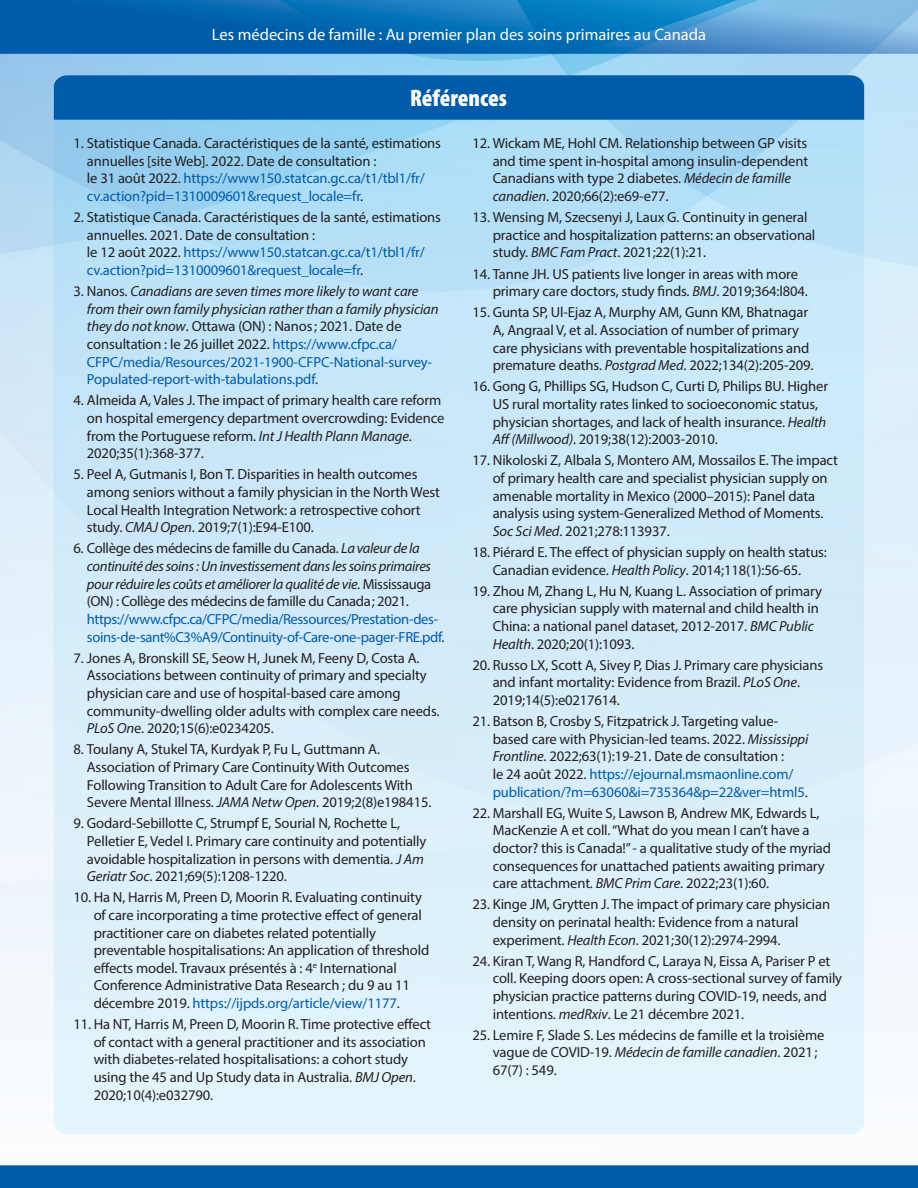
<style>
.page{position:relative;width:918px;height:1188px;background:#fff}
.page>*{position:absolute;margin:0;border:0;box-sizing:border-box;transform-origin:0 0}
.t1{font:900 condensed 24px "Myriad Pro";color:#fff}
.t2{font:16.5px "Myriad Pro";color:#fff}
.t3{font:14.7px/17.7px "Myriad Pro";letter-spacing:-.01em;color:#231f20}
.t4{font:14.7px/17.7px "Myriad Pro";letter-spacing:-.025em;color:#015ba9}
.s1{color:#015ba9}
.s2{color:#231f20}
.s3{font-style:italic;color:#231f20}
.s4{font-style:italic}
</style>
<div class="page">
<img style="left:0;top:0;width:918px;height:1188px">
<p class="t2" style="left:212px;top:24px;width:496px">Les médecins de famille : Au premier plan des soins primaires au Canada</p>
<p class="t1" style="left:410px;top:84px;width:98px">Références</p>
<p class="t3" style="left:87px;top:134px;width:356px;text-indent:-14px">1. Statistique Canada. Caractéristiques de la santé, estimations annuelles [site Web]. 2022. Date de consultation :<br>le 31 août 2022. <span class="s1">https://www150.statcan.gc.ca/t1/tbl1/fr/ cv.action?pid=1310009601&amp;request_locale=fr</span>.</p>
<p class="t3" style="left:87px;top:208px;width:356px;text-indent:-14px">2. Statistique Canada. Caractéristiques de la santé, estimations annuelles. 2021. Date de consultation :<br>le 12 août 2022. <span class="s1">https://www150.statcan.gc.ca/t1/tbl1/fr/ cv.action?pid=1310009601&amp;request_locale=fr</span>.</p>
<p class="t4" style="left:87px;top:282px;width:353px;text-indent:-14px"><span class="s2">3. Nanos.</span> <span class="s3">Canadians are seven times more likely to want care from their own family physician rather than a family physician they do not know</span><span class="s2">. Ottawa (ON) : Nanos; 2021. Date de consultation : le 26 juillet 2022.</span> https://www.cfpc.ca/ CFPC/media/Resources/2021-1900-CFPC-National-survey-Populated-report-with-tabulations.pdf<span class="s2">.</span></p>
<p class="t3" style="left:87px;top:391px;width:359px;text-indent:-14px">4. Almeida A, Vales J. The impact of primary health care reform on hospital emergency department overcrowding: Evidence from the Portuguese reform. <span class="s4">Int J Health Plann Manage</span>.<br>2020;35(1):368-377.</p>
<p class="t3" style="left:87px;top:465px;width:355px;text-indent:-14px">5. Peel A, Gutmanis I, Bon T. Disparities in health outcomes among seniors without a family physician in the North West Local Health Integration Network: a retrospective cohort study. <span class="s4">CMAJ Open</span>. 2019;7(1):E94-E100.</p>
<p class="t4" style="left:87px;top:539px;width:359px;text-indent:-14px"><span class="s2">6. Collège des médecins de famille du Canada.</span> <span class="s3">La valeur de la continuité des soins : Un investissement dans les soins primaires pour réduire les coûts et améliorer la qualité de vie</span><span class="s2">. Mississauga (ON) : Collège des médecins de famille du Canada; 2021. </span>https://www.cfpc.ca/CFPC/media/Ressources/Prestation-des&shy;soins-de-sant%C3%A9/Continuity-of-Care-one-pager-FRE.pdf<span class="s2">.</span></p>
<p class="t3" style="left:87px;top:649px;width:354px;text-indent:-14px">7. Jones A, Bronskill SE, Seow H, Junek M, Feeny D, Costa A.<br>Associations between continuity of primary and specialty physician care and use of hospital-based care among community-dwelling older adults with complex care needs.<br><span class="s4">PLoS On</span>e. 2020;15(6):e0234205.</p>
<p class="t3" style="left:87px;top:740px;width:346px;text-indent:-14px">8. Toulany A, Stukel TA, Kurdyak P, Fu L, Guttmann A.<br>Association of Primary Care Continuity With Outcomes Following Transition to Adult Care for Adolescents With Severe Mental Illness. <span class="s4">JAMA Netw Open</span>. 2019;2(8)e198415.</p>
<p class="t3" style="left:87px;top:814px;width:341px;text-indent:-14px">9. Godard-Sebillotte C, Strumpf E, Sourial N, Rochette L, Pelletier E, Vedel I. Primary care continuity and potentially avoidable hospitalization in persons with dementia. <span class="s4">J Am Geriatr Soc</span>. 2021;69(5):1208-1220.</p>
<p class="t3" style="left:94px;top:888px;width:337px;text-indent:-20px">10. Ha N, Harris M, Preen D, Moorin R. Evaluating continuity of care incorporating a time protective effect of general practitioner care on diabetes related potentially preventable hospitalisations: An application of threshold effects model. Travaux présentés à : 4<sup>e</sup> International Conference Administrative Data Research ; du 9 au 11 décembre 2019. <span class="s1">https://ijpds.org/article/view/1177</span>.</p>
<p class="t3" style="left:94px;top:1015px;width:339px;text-indent:-20px">11. Ha NT, Harris M, Preen D, Moorin R. Time protective effect of contact with a general practitioner and its association with diabetes-related hospitalisations: a cohort study using the 45 and Up Study data in Australia. <span class="s4">BMJ Open</span>.<br>2020;10(4):e032790.</p>
<p class="t3" style="left:493px;top:134px;width:317px;text-indent:-20px">12. Wickam ME, Hohl CM. Relationship between GP visits and time spent in-hospital among insulin-dependent Canadians with type 2 diabetes. <span class="s4">Médecin de famille canadien</span>. 2020;66(2):e69-e77.</p>
<p class="t3" style="left:493px;top:208px;width:324px;text-indent:-20px">13. Wensing M, Szecsenyi J, Laux G. Continuity in general practice and hospitalization patterns: an observational study. <span class="s4">BMC Fam Pract</span>. 2021;22(1):21.</p>
<p class="t3" style="left:493px;top:265px;width:317px;text-indent:-20px">14. Tanne JH. US patients live longer in areas with more primary care doctors, study finds. <span class="s4">BMJ</span>. 2019;364:l804.</p>
<p class="t3" style="left:493px;top:303px;width:322px;text-indent:-20px">15. Gunta SP, Ul-Ejaz A, Murphy AM, Gunn KM, Bhatnagar A, Angraal V, et al. Association of number of primary care physicians with preventable hospitalizations and premature deaths. <span class="s4">Postgrad Med</span>. 2022;134(2):205-209.</p>
<p class="t3" style="left:493px;top:377px;width:337px;text-indent:-20px">16. Gong G, Phillips SG, Hudson C, Curti D, Philips BU. Higher US rural mortality rates linked to socioeconomic status, physician shortages, and lack of health insurance. <span class="s4">Health Aff (Millwood)</span>. 2019;38(12):2003-2010.</p>
<p class="t3" style="left:493px;top:451px;width:347px;text-indent:-20px">17. Nikoloski Z, Albala S, Montero AM, Mossailos E. The impact of primary health care and specialist physician supply on amenable mortality in Mexico (2000–2015): Panel data analysis using system-Generalized Method of Moments.<br><span class="s4">Soc Sci Med</span>. 2021;278:113937.</p>
<p class="t3" style="left:473px;top:543px;width:356px;text-align:center">18. Piérard E. The effect of physician supply on health status:<br>Canadian evidence. <span class="s4">Health Policy</span>. 2014;118(1):56-65.</p>
<p class="t3" style="left:493px;top:582px;width:331px;text-indent:-20px">19. Zhou M, Zhang L, Hu N, Kuang L. Association of primary care physician supply with maternal and child health in China: a national panel dataset, 2012-2017. <span class="s4">BMC Public Health</span>. 2020;20(1):1093.</p>
<p class="t3" style="left:493px;top:656px;width:332px;text-indent:-20px">20. Russo LX, Scott A, Sivey P, Dias J. Primary care physicians and infant mortality: Evidence from Brazil. <span class="s4">PLoS One</span>.<br>2019;14(5):e0217614.</p>
<p class="t3" style="left:493px;top:712px;width:317px;text-indent:-20px">21. Batson B, Crosby S, Fitzpatrick J. Targeting value&shy;based care with Physician-led teams. 2022. <span class="s4">Mississippi Frontline</span>. 2022;63(1):19-21. Date de consultation :<br>le 24 août 2022. <span class="s1">https://ejournal.msmaonline.com/ publication/?m=63060&amp;i=735364&amp;p=22&amp;ver=html5</span>.</p>
<p class="t3" style="left:493px;top:804px;width:340px;text-indent:-20px">22. Marshall EG, Wuite S, Lawson B, Andrew MK, Edwards L, MacKenzie A et coll. “What do you mean I can’t have a doctor? this is Canada!” - a qualitative study of the myriad consequences for unattached patients awaiting primary care attachment. <span class="s4">BMC Prim Care</span>. 2022;23(1):60.</p>
<p class="t3" style="left:493px;top:895px;width:339px;text-indent:-20px">23. Kinge JM, Grytten J. The impact of primary care physician density on perinatal health: Evidence from a natural experiment. <span class="s4">Health Econ</span>. 2021;30(12):2974-2994.</p>
<p class="t3" style="left:493px;top:952px;width:351px;text-indent:-20px">24. Kiran T, Wang R, Handford C, Laraya N, Eissa A, Pariser P et coll. Keeping doors open: A cross-sectional survey of family physician practice patterns during COVID-19, needs, and intentions. <span class="s4">medRxiv</span>. Le 21 décembre 2021.</p>
<p class="t3" style="left:493px;top:1026px;width:333px;text-indent:-20px">25. Lemire F, Slade S. Les médecins de famille et la troisième vague de COVID-19. <span class="s4">Médecin de famille canadien</span>. 2021;<br>67(7) : 549.</p>
</div>
